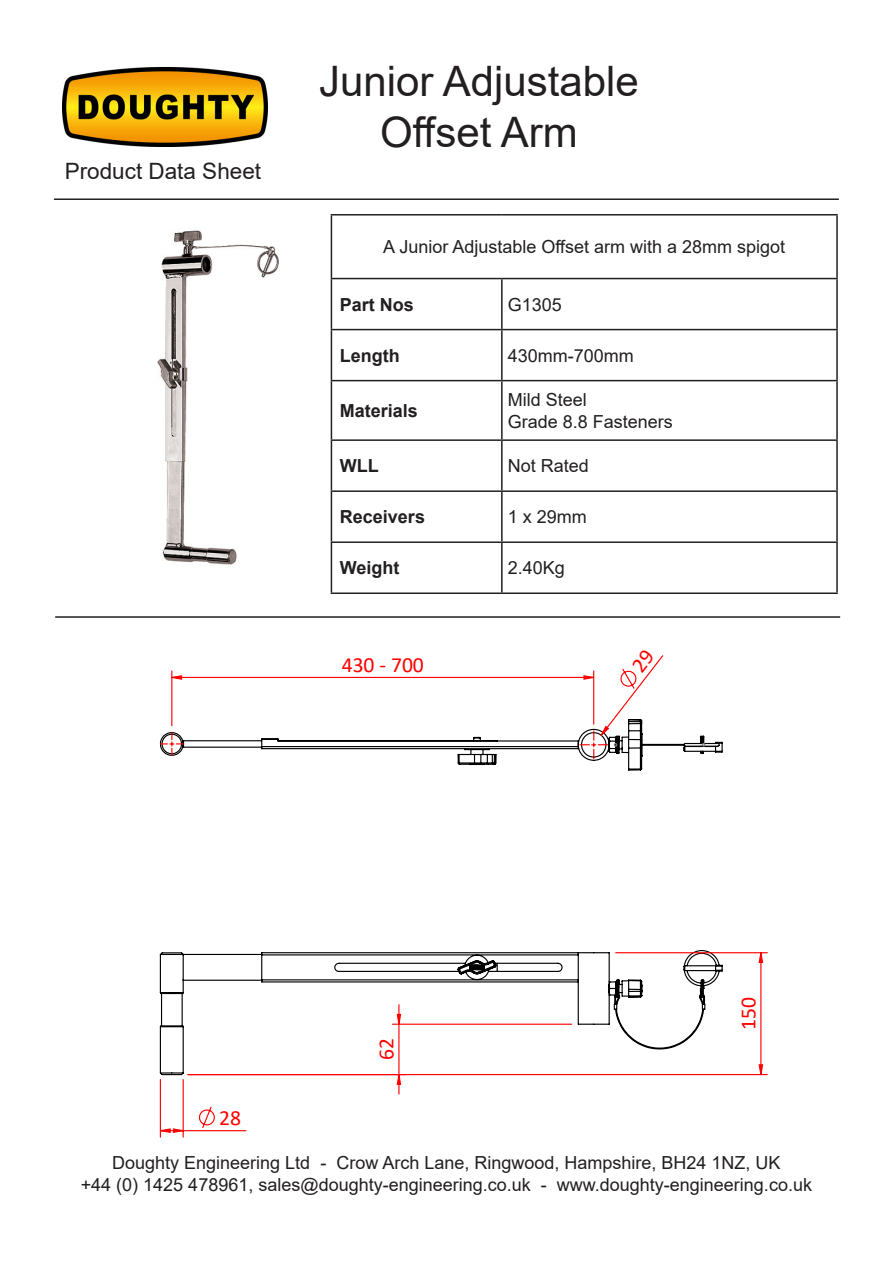
<style>
.page{position:relative;width:893px;height:1263px;background:#fff}
.page>*{position:absolute;margin:0;border:0;box-sizing:border-box;transform-origin:0 0}
.t1{font:42px/50.4px "Arial";color:#231f20;text-align:center}
.t2{font:22.5px "Arial";color:#231f20}
.t3{font:21.6px "Calibri";color:#f00}
.t4{font:18px "Arial";color:#231f20}
.t5{font:700 18px "Arial";color:#231f20}
</style>
<div class="page">
<img style="left:63px;top:68px;width:205px;height:79px">
<hr style="left:54px;top:198px;width:785px;height:2px;background:#231f20">
<hr style="left:55px;top:616px;width:785px;height:2px;background:#231f20">
<img style="left:157px;top:230px;width:122px;height:335px">
<hr style="left:136px;top:1262px;width:653px;height:1px;background:#c0c0c0">
<hr style="left:136px;top:631px;width:1px;height:515px;background:#c0c0c0">
<hr style="left:136px;top:631px;width:653px;height:1px;background:#c0c0c0">
<hr style="left:839px;top:631px;width:1px;height:515px;background:#c0c0c0">
<hr style="left:183px;top:1079px;width:1px;height:58px;background:#f00">
<hr style="left:160px;top:1079px;width:1px;height:58px;background:#f00">
<hr style="left:188px;top:1074px;width:579px;height:1px;background:#f00">
<hr style="left:616px;top:952px;width:151px;height:1px;background:#f00">
<svg style="left:160px;top:952px;width:434px;height:180px"></svg>
<svg style="left:397px;top:953px;width:365px;height:131px"></svg>
<hr style="left:331px;top:214px;width:171px;height:2px;background:#231f20">
<hr style="left:331px;top:216px;width:1px;height:62px;background:#231f20">
<hr style="left:502px;top:214px;width:336px;height:2px;background:#231f20">
<hr style="left:836px;top:216px;width:2px;height:62px;background:#231f20">
<hr style="left:331px;top:278px;width:171px;height:1px;background:#231f20">
<hr style="left:331px;top:279px;width:1px;height:50px;background:#231f20">
<hr style="left:502px;top:278px;width:336px;height:1px;background:#231f20">
<hr style="left:501px;top:279px;width:2px;height:50px;background:#231f20">
<hr style="left:836px;top:279px;width:2px;height:50px;background:#231f20">
<hr style="left:331px;top:329px;width:171px;height:1px;background:#231f20">
<hr style="left:331px;top:330px;width:1px;height:50px;background:#231f20">
<hr style="left:502px;top:329px;width:336px;height:1px;background:#231f20">
<hr style="left:501px;top:330px;width:2px;height:50px;background:#231f20">
<hr style="left:836px;top:330px;width:2px;height:50px;background:#231f20">
<hr style="left:331px;top:380px;width:171px;height:1px;background:#231f20">
<hr style="left:331px;top:381px;width:1px;height:58px;background:#231f20">
<hr style="left:502px;top:380px;width:336px;height:1px;background:#231f20">
<hr style="left:501px;top:381px;width:2px;height:58px;background:#231f20">
<hr style="left:836px;top:381px;width:2px;height:58px;background:#231f20">
<hr style="left:331px;top:439px;width:171px;height:2px;background:#231f20">
<hr style="left:331px;top:441px;width:1px;height:49px;background:#231f20">
<hr style="left:502px;top:439px;width:336px;height:2px;background:#231f20">
<hr style="left:501px;top:441px;width:2px;height:49px;background:#231f20">
<hr style="left:836px;top:441px;width:2px;height:49px;background:#231f20">
<hr style="left:331px;top:490px;width:171px;height:2px;background:#231f20">
<hr style="left:331px;top:492px;width:1px;height:49px;background:#231f20">
<hr style="left:502px;top:490px;width:336px;height:2px;background:#231f20">
<hr style="left:501px;top:492px;width:2px;height:49px;background:#231f20">
<hr style="left:836px;top:492px;width:2px;height:49px;background:#231f20">
<hr style="left:331px;top:541px;width:171px;height:2px;background:#231f20">
<hr style="left:331px;top:543px;width:1px;height:49px;background:#231f20">
<hr style="left:502px;top:541px;width:336px;height:2px;background:#231f20">
<hr style="left:501px;top:543px;width:2px;height:49px;background:#231f20">
<hr style="left:836px;top:543px;width:2px;height:49px;background:#231f20">
<hr style="left:331px;top:592px;width:171px;height:2px;background:#231f20">
<hr style="left:502px;top:592px;width:336px;height:2px;background:#231f20">
<svg style="left:159px;top:655px;width:564px;height:116px"></svg>
<p class="t2" style="left:65px;top:155px;width:198px">Product Data Sheet</p>
<p class="t1" style="left:319px;top:56px;width:321px">Junior Adjustable<br>Offset Arm</p>
<p class="t4" style="left:383px;top:234px;width:403px">A Junior Adjustable Offset arm with a 28mm spigot</p>
<p class="t5" style="left:340px;top:292px;width:76px">Part Nos</p>
<p class="t4" style="left:508px;top:292px;width:56px">G1305</p>
<p class="t5" style="left:340px;top:343px;width:61px">Length</p>
<p class="t4" style="left:508px;top:343px;width:128px">430mm-700mm</p>
<p class="t5" style="left:340px;top:398px;width:80px">Materials</p>
<p class="t4" style="left:508px;top:387px;width:81px">Mild Steel</p>
<p class="t4" style="left:508px;top:409px;width:167px">Grade 8.8 Fasteners</p>
<p class="t5" style="left:340px;top:453px;width:40px">WLL</p>
<p class="t4" style="left:508px;top:453px;width:83px">Not Rated</p>
<p class="t5" style="left:340px;top:504px;width:87px">Receivers</p>
<p class="t4" style="left:508px;top:504px;width:81px">1 x 29mm</p>
<p class="t5" style="left:340px;top:555px;width:61px">Weight</p>
<p class="t4" style="left:508px;top:555px;width:59px">2.40Kg</p>
<p class="t3" style="left:342px;top:650px;width:84px">430 - 700</p>
<p class="t3" style="left:219px;top:1102px;width:23px">28</p>
<p class="t3" style="left:371px;top:1060px;width:23px;rotate:-90deg">62</p>
<p class="t3" style="left:733px;top:1030px;width:34px;rotate:-90deg">150</p>
<p class="t4" style="left:112px;top:1150px;width:670px">Doughty Engineering Ltd - Crow Arch Lane, Ringwood, Hampshire, BH24 1NZ, UK</p>
<p class="t4" style="left:81px;top:1172px;width:733px">+44 (0) 1425 478961, sales@doughty-engineering.co.uk - www.doughty-engineering.co.uk</p>
</div>
